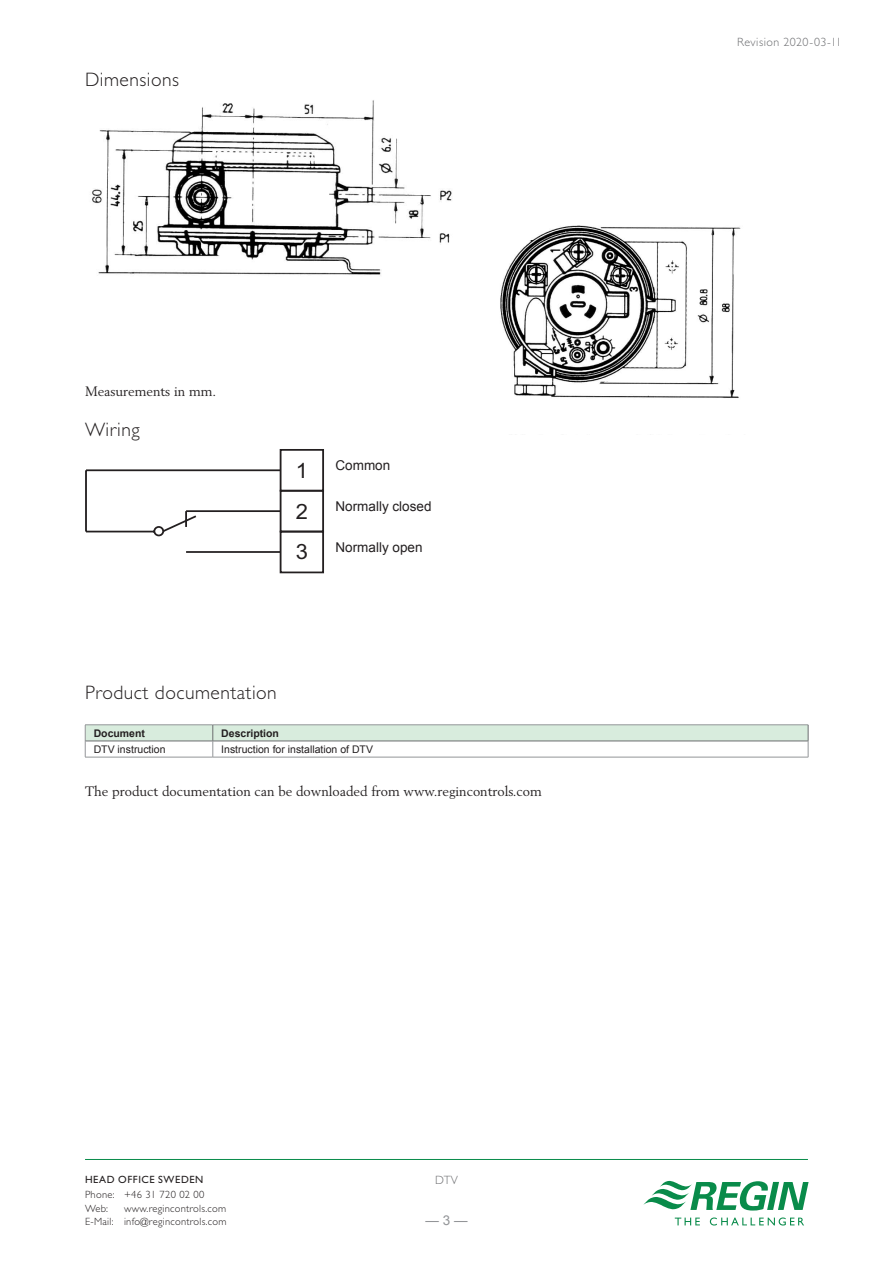
<style>
.page{position:relative;width:893px;height:1263px;background:#fff}
.page>*{position:absolute;margin:0;border:0;box-sizing:border-box;transform-origin:0 0}
.t1{font:21.15px/40.8px "Arial";color:#231f20;text-align:justify;scale:1.04 1}
.Header2{font:300 19.5px "Gill Sans Std";letter-spacing:.025em;color:#231f20}
.Body1{font:13.5px "Berling LT Std";color:#231f20}
.t2{font:13.5px "Arial";color:#231f20}
.Body{font:13.5px "Berling LT Std";color:#231f20}
.t3{font:13.5px "Arial";color:#939598}
.t4{font:300 12px "Gill Sans Std";letter-spacing:.035em;color:#6c6d70}
.t5{font:300 10.5px/13.5px "Gill Sans Std";letter-spacing:.025em;color:#231f20}
.ArtNr{font:10.5px "Arial";color:#231f20}
.TableHeader{font:700 10.5px "Arial";color:#231f20}
.t6{font:10.5px "Gill Sans Std";letter-spacing:.055em;color:#231f20}
</style>
<div class="page">
<svg style="left:643px;top:1180px;width:166px;height:30px"></svg>
<svg style="left:675px;top:1217px;width:25px;height:8px"></svg>
<svg style="left:710px;top:1217px;width:94px;height:8px"></svg>
<hr style="left:85px;top:1159px;width:723px;height:1px;background:#098b4a">
<img style="left:92px;top:100px;width:360px;height:175px">
<div style="left:280px;top:449px;width:44px;height:43px;border:2px solid #231f20"></div>
<div style="left:280px;top:490px;width:44px;height:42px;border:2px solid #231f20"></div>
<div style="left:280px;top:531px;width:44px;height:42px;border:2px solid #231f20"></div>
<svg style="left:85px;top:468px;width:197px;height:86px"></svg>
<hr style="left:85px;top:724px;width:128px;height:1px;background:#939598">
<hr style="left:213px;top:724px;width:595px;height:1px;background:#939598">
<svg style="left:85px;top:725px;width:724px;height:32px"></svg>
<hr style="left:85px;top:757px;width:128px;height:1px;background:#939598">
<hr style="left:213px;top:757px;width:595px;height:1px;background:#939598">
<img style="left:500px;top:225px;width:241px;height:173px">
<p class="Header2" style="left:85px;top:68px;width:96px">Dimensions</p>
<p class="Body" style="left:85px;top:383px;width:133px">Measurements in mm.</p>
<p class="Header2" style="left:85px;top:419px;width:56px">Wiring</p>
<p class="t1" style="left:296px;top:450px;width:13px">1<br>2<br>3</p>
<p class="t2" style="left:335px;top:456px;width:56px">Common</p>
<p class="t2" style="left:335px;top:497px;width:98px">Normally closed</p>
<p class="t2" style="left:335px;top:538px;width:89px">Normally open</p>
<p class="Header2" style="left:85px;top:681px;width:193px">Product documentation</p>
<p class="TableHeader" style="left:94px;top:726px;width:53px">Document</p>
<p class="TableHeader" style="left:221px;top:726px;width:59px">Description</p>
<p class="ArtNr" style="left:94px;top:742px;width:73px">DTV instruction</p>
<p class="ArtNr" style="left:221px;top:742px;width:153px">Instruction for installation of DTV</p>
<p class="Body1" style="left:85px;top:783px;width:458px">The product documentation can be downloaded from www.regincontrols.com</p>
<p class="t6" style="left:85px;top:1173px;width:120px">HEAD OFFICE SWEDEN</p>
<p class="t5" style="left:85px;top:1188px;width:121px">Phone: +46 31 720 02 00<br>Web:</p>
<p class="t5" style="left:85px;top:1201px;width:143px;text-align:right">www.regincontrols.com<br>E-Mail: info@regincontrols.com</p>
<p class="t4" style="left:435px;top:1173px;width:24px">DTV</p>
<p class="t3" style="left:425px;top:1211px;width:44px">— 3 —</p>
<p class="t4" style="left:737px;top:36px;width:106px">Revision 2020-03-11</p>
</div>
